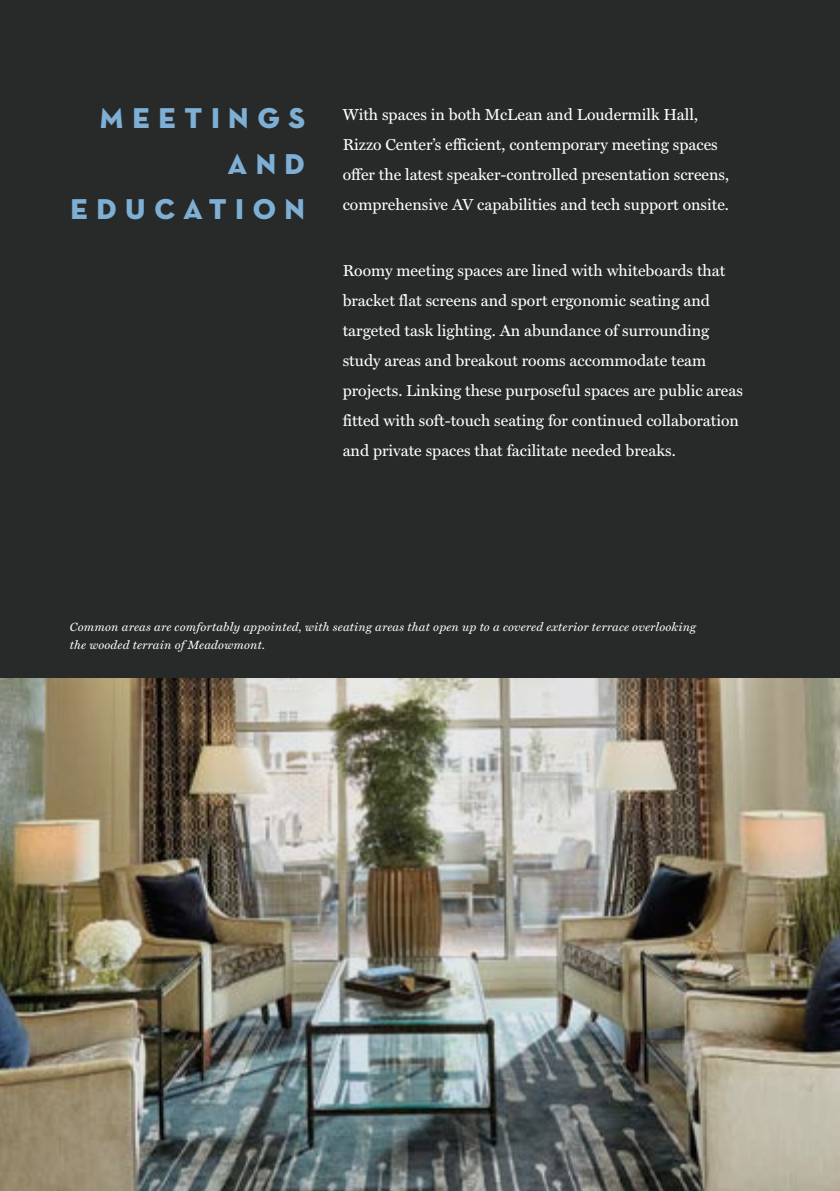
<style>
.page{position:relative;width:840px;height:1191px;background:#fff}
.page>*{position:absolute;margin:0;border:0;box-sizing:border-box;transform-origin:0 0}
.t1{font:38px/45.6px "Neutra Text Bold SC Alt";letter-spacing:.2em;color:#7eafd4;text-align:right}
.t2{font:16px/30px "Miller Text";color:#fff}
.t3{font:italic 12px/18px "Miller Text";letter-spacing:.02em;color:#fff}
</style>
<div class="page">
<div style="left:0;top:0;width:839px;height:1191px;background:#282929"></div>
<img style="left:0;top:679px;width:839px;height:512px">
<h1 class="t1" style="left:70px;top:91px;width:236px">meetings and education</h1>
<p class="t2" style="left:342px;top:99px;width:388px">With spaces in both McLean and Loudermilk Hall, Rizzo Center’s efficient, contemporary meeting spaces offer the latest speaker-controlled presentation screens, comprehensive AV capabilities and tech support onsite.</p>
<p class="t2" style="left:342px;top:255px;width:401px">Roomy meeting spaces are lined with whiteboards that bracket flat screens and sport ergonomic seating and targeted task lighting. An abundance of surrounding study areas and breakout rooms accommodate team projects. Linking these purposeful spaces are public areas fitted with soft-touch seating for continued collaboration and private spaces that facilitate needed breaks.</p>
<p class="t3" style="left:70px;top:618px;width:627px">Common areas are comfortably appointed, with seating areas that open up to a covered exterior terrace overlooking the wooded terrain of Meadowmont.</p>
</div>
